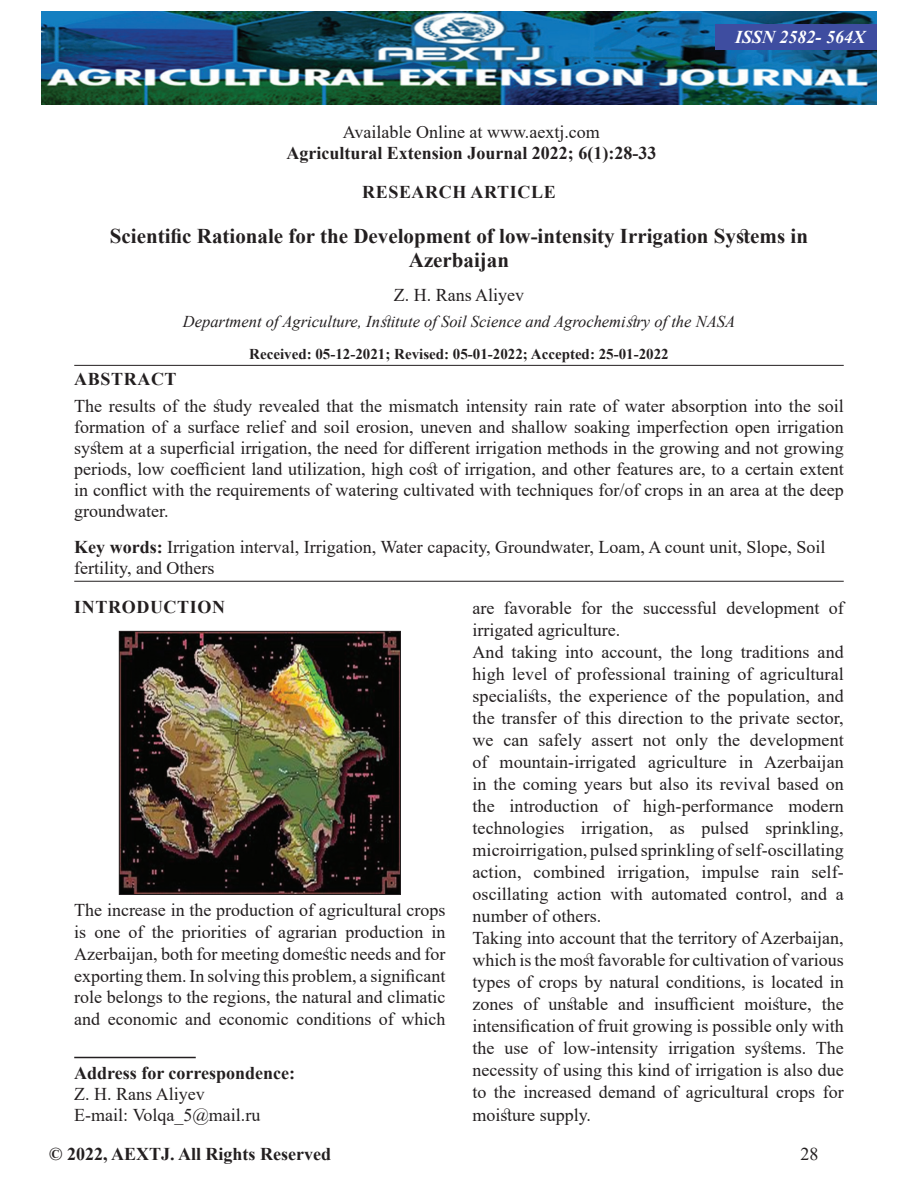
<style>
.page{position:relative;width:918px;height:1188px;background:#fff}
.page>*{position:absolute;margin:0;border:0;box-sizing:border-box;transform-origin:0 0}
.AT{font:700 21px/24px "Times New Roman";color:#231f20;text-align:center}
.TX{font:18px/22px "Times New Roman";color:#231f20;text-align:justify}
.ABS{font:18px/21px "Times New Roman";color:#231f20;text-align:justify}
.KWD{font:18px/21.6px "Times New Roman";color:#231f20}
.ADD{font:18px/21px "Times New Roman";color:#231f20}
.JUN_NAME{font:700 18px "Times New Roman";color:#231f20}
.WEB{font:18px "Times New Roman";color:#231f20}
.JFOOTER{font:700 18px "Times New Roman";color:#231f20}
.AH{font:700 18px "Times New Roman";letter-spacing:.035em;color:#231f20}
.AU{font:18px "Times New Roman";color:#231f20}
.ISSN_NUM{font:italic 700 18px "Times New Roman";color:#fff}
.JUN_NAME-2{font:700 18px "Times New Roman";letter-spacing:.035em;color:#231f20}
.ABSH{font:700 18px "Times New Roman";letter-spacing:.035em;color:#231f20}
.JFOOTER-2{font:18px "Times New Roman";color:#231f20}
.AFF{font:italic 16.5px "Times New Roman";color:#231f20}
.HIS{font:700 15px "Times New Roman";color:#231f20}
.s1{font-weight:700}
</style>
<div class="page">
<hr style="left:74px;top:365px;width:770px;height:1px;background:#231f20">
<hr style="left:74px;top:581px;width:770px;height:1px;background:#231f20">
<img style="left:121px;top:633px;width:278px;height:260px">
<div style="left:119px;top:631px;width:282px;height:264px;border:1px solid #231f20"></div>
<hr style="left:74px;top:1057px;width:122px;height:1px;background:#231f20">
<img style="left:42px;top:11px;width:834px;height:94px">
<div style="left:715px;top:24px;width:161px;height:25px;background:#3e4da0"></div>
<p class="WEB" style="left:343px;top:119px;width:258px">Available Online at www.aextj.com</p>
<p class="JUN_NAME" style="left:286px;top:140px;width:371px">Agricultural Extension Journal 2022; 6(1):28-33</p>
<p class="ISSN_NUM" style="left:735px;top:24px;width:132px">ISSN 2582- 564X</p>
<p class="AH" style="left:362px;top:179px;width:195px">RESEARCH ARTICLE</p>
<p class="AT" style="left:110px;top:223px;width:700px">Scientific Rationale for the Development of low-intensity Irrigation Systems in<br>Azerbaijan</p>
<p class="AU" style="left:394px;top:283px;width:132px">Z. H. Rans Aliyev</p>
<p class="AFF" style="left:183px;top:311px;width:554px">Department of Agriculture, Institute of Soil Science and Agrochemistry of the NASA</p>
<p class="HIS" style="left:249px;top:343px;width:421px">Received: 05-12-2021; Revised: 05-01-2022; Accepted: 25-01-2022</p>
<p class="ABSH" style="left:74px;top:366px;width:104px">ABSTRACT</p>
<p class="ABS" style="left:74px;top:395px;width:771px">The results of the study revealed that the mismatch intensity rain rate of water absorption into the soil formation of a surface relief and soil erosion, uneven and shallow soaking imperfection open irrigation system at a superficial irrigation, the need for different irrigation methods in the growing and not growing periods, low coefficient land utilization, high cost of irrigation, and other features are, to a certain extent in conflict with the requirements of watering cultivated with techniques for/of crops in an area at the deep groundwater.</p>
<p class="KWD" style="left:74px;top:535px;width:753px"><span class="s1">Key words:</span> Irrigation interval, Irrigation, Water capacity, Groundwater, Loam, A count unit, Slope, Soil fertility, and Others</p>
<h1 class="JUN_NAME-2" style="left:74px;top:594px;width:152px">INTRODUCTION</h1>
<p class="TX" style="left:472px;top:596px;width:373px">are favorable for the successful development of irrigated agriculture.</p>
<p class="TX" style="left:472px;top:640px;width:373px">And taking into account, the long traditions and high level of professional training of agricultural specialists, the experience of the population, and the transfer of this direction to the private sector, we can safely assert not only the development of mountain-irrigated agriculture in Azerbaijan in the coming years but also its revival based on the introduction of high-performance modern technologies irrigation, as pulsed sprinkling, microirrigation, pulsed sprinkling of self-oscillating action, combined irrigation, impulse rain self&shy;oscillating action with automated control, and a number of others.</p>
<p class="TX" style="left:472px;top:927px;width:373px">Taking into account that the territory of Azerbaijan, which is the most favorable for cultivation of various types of crops by natural conditions, is located in zones of unstable and insufficient moisture, the intensification of fruit growing is possible only with the use of low-intensity irrigation systems. The necessity of using this kind of irrigation is also due to the increased demand of agricultural crops for moisture supply.</p>
<p class="TX" style="left:74px;top:899px;width:373px">The increase in the production of agricultural crops is one of the priorities of agrarian production in Azerbaijan, both for meeting domestic needs and for exporting them. In solving this problem, a significant role belongs to the regions, the natural and climatic and economic and economic conditions of which</p>
<p class="ADD" style="left:74px;top:1061px;width:222px"><span class="s1">Address for correspondence:<br></span>Z. H. Rans Aliyev<br>E-mail: Volqa_5@mail.ru</p>
<p class="JFOOTER" style="left:49px;top:1141px;width:283px">© 2022, AEXTJ. All Rights Reserved</p>
<p class="JFOOTER-2" style="left:801px;top:1141px;width:19px">28</p>
</div>
